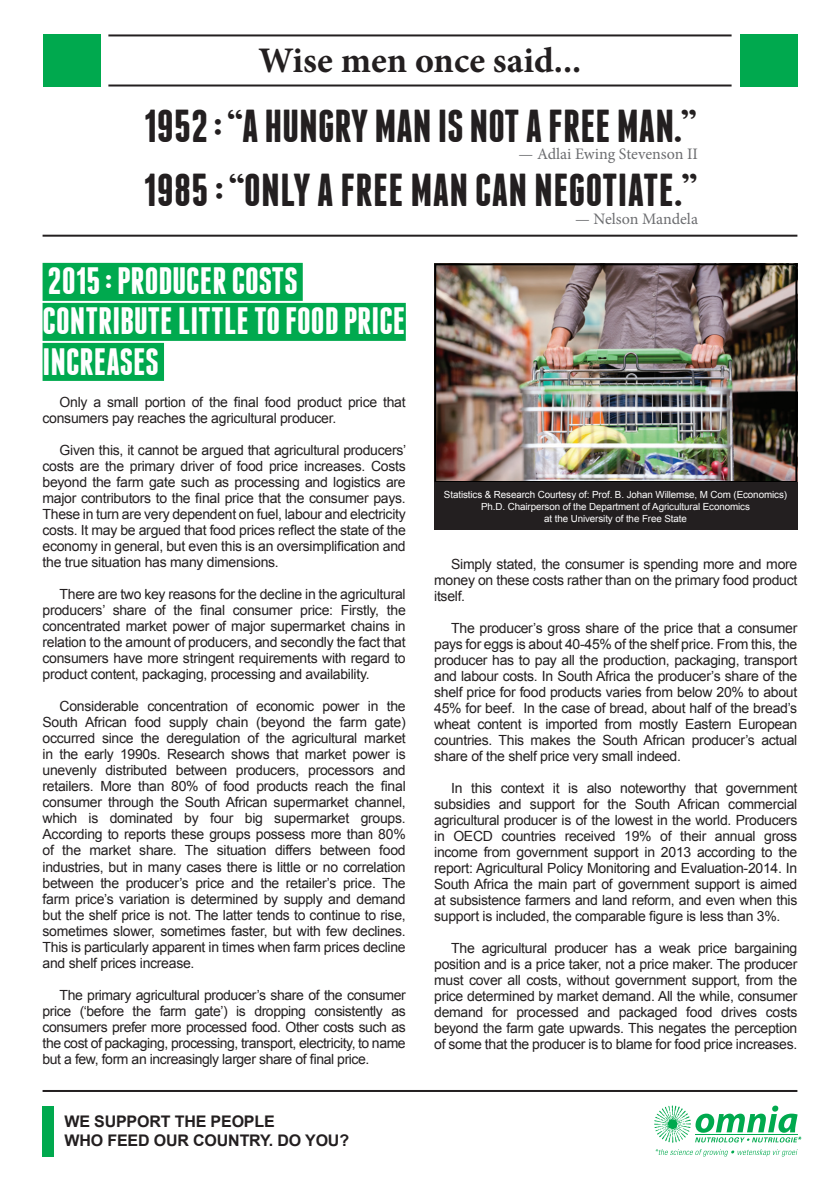
<style>
.page{position:relative;width:840px;height:1191px;background:#fff}
.page>*{position:absolute;margin:0;border:0;box-sizing:border-box;transform-origin:0 0}
.t1{font:700 46px/64.4px "Franchise Free";color:#231f20}
.t2{font:700 38px/40px "Franchise Free";color:#fff}
.t3{font:700 36px "Minion Pro";color:#231f20}
.t4{font:700 16px/19.2px "Arial";letter-spacing:-.01em;color:#231f20}
.t5{font:16px "Minion Pro";letter-spacing:-.005em;color:#6c6d70}
.t6{font:14px/16px "Arial";letter-spacing:-.02em;color:#231f20;text-align:justify}
.t7{font:9.8px/11.8px "Arial";letter-spacing:-.01em;color:#fff;text-align:center}
</style>
<div class="page">
<hr style="left:108px;top:34px;width:623px;height:2px;background:#231f20">
<hr style="left:108px;top:84px;width:623px;height:2px;background:#231f20">
<div style="left:44px;top:34px;width:57px;height:52px;background:#00a94e"></div>
<div style="left:739px;top:34px;width:58px;height:52px;background:#00a94e"></div>
<hr style="left:43px;top:235px;width:754px;height:2px;background:#231f20">
<svg style="left:655px;top:1149px;width:142px;height:7px"></svg>
<svg style="left:654px;top:1105px;width:147px;height:37px"></svg>
<hr style="left:43px;top:1090px;width:754px;height:2px;background:#231f20">
<div style="left:43px;top:1105px;width:11px;height:51px;background:#00a94e"></div>
<div style="left:43px;top:263px;width:259px;height:38px;background:#00a94e"></div>
<div style="left:43px;top:303px;width:362px;height:38px;background:#00a94e"></div>
<div style="left:43px;top:343px;width:121px;height:38px;background:#00a94e"></div>
<img style="left:437px;top:266px;width:357px;height:214px">
<div style="left:434px;top:263px;width:363px;height:220px;border:2px solid #000"></div>
<div style="left:434px;top:482px;width:363px;height:48px;background:#231f20"></div>
<h3 class="t3" style="left:258px;top:35px;width:324px">Wise men once said...</h3>
<h1 class="t1" style="left:143px;top:93px;width:554px">1952 : “A HUNGRY MAN IS NOT A FREE MAN.”<br>1985 : “ONLY A FREE MAN CAN NEGOTIATE.”</h1>
<p class="t5" style="left:518px;top:144px;width:181px">— Adlai Ewing Stevenson II</p>
<p class="t2" style="left:43px;top:261px;width:364px">2015 : PRODUCER COSTS<br>CONTRIBUTE LITTLE TO FOOD PRICE<br>INCREASES</p>
<p class="t6" style="left:43px;top:394px;width:364px;text-indent:17px">Only a small portion of the final food product price that consumers pay reaches the agricultural producer.</p>
<p class="t6" style="left:43px;top:442px;width:365px;text-indent:17px">Given this, it cannot be argued that agricultural producers’ costs are the primary driver of food price increases. Costs beyond the farm gate such as processing and logistics are major contributors to the final price that the consumer pays.<br>These in turn are very dependent on fuel, labour and electricity costs. It may be argued that food prices reflect the state of the economy in general, but even this is an oversimplification and the true situation has many dimensions.</p>
<p class="t6" style="left:43px;top:586px;width:364px;text-indent:17px">There are two key reasons for the decline in the agricultural producers’ share of the final consumer price: Firstly, the concentrated market power of major supermarket chains in relation to the amount of producers, and secondly the fact that consumers have more stringent requirements with regard to product content, packaging, processing and availability.</p>
<p class="t6" style="left:43px;top:698px;width:364px;text-indent:17px">Considerable concentration of economic power in the South African food supply chain (beyond the farm gate) occurred since the deregulation of the agricultural market in the early 1990s. Research shows that market power is unevenly distributed between producers, processors and retailers. More than 80% of food products reach the final consumer through the South African supermarket channel, which is dominated by four big supermarket groups.<br>According to reports these groups possess more than 80% of the market share. The situation differs between food industries, but in many cases there is little or no correlation between the producer’s price and the retailer’s price. The farm price’s variation is determined by supply and demand but the shelf price is not. The latter tends to continue to rise, sometimes slower, sometimes faster, but with few declines.<br>This is particularly apparent in times when farm prices decline and shelf prices increase.</p>
<p class="t6" style="left:43px;top:986px;width:364px;text-indent:17px">The primary agricultural producer’s share of the consumer price (‘before the farm gate’) is dropping consistently as consumers prefer more processed food. Other costs such as the cost of packaging, processing, transport, electricity, to name but a few, form an increasingly larger share of final price.</p>
<p class="t4" style="left:64px;top:1112px;width:286px">WE SUPPORT THE PEOPLE<br>WHO FEED OUR COUNTRY. DO YOU?</p>
<p class="t5" style="left:575px;top:208px;width:124px">— Nelson Mandela</p>
<p class="t7" style="left:443px;top:489px;width:344px">Statistics &amp; Research Courtesy of: Prof. B. Johan Willemse, M Com (Economics)<br>Ph.D. Chairperson of the Department of Agricultural Economics</p>
<p class="t7" style="left:544px;top:512px;width:144px">at the University of the Free State</p>
<p class="t6" style="left:434px;top:556px;width:364px;text-indent:17px">Simply stated, the consumer is spending more and more money on these costs rather than on the primary food product itself.</p>
<p class="t6" style="left:434px;top:620px;width:364px;text-indent:17px">The producer’s gross share of the price that a consumer pays for eggs is about 40-45% of the shelf price. From this, the producer has to pay all the production, packaging, transport and labour costs. In South Africa the producer’s share of the shelf price for food products varies from below 20% to about 45% for beef. In the case of bread, about half of the bread’s wheat content is imported from mostly Eastern European countries. This makes the South African producer’s actual share of the shelf price very small indeed.</p>
<p class="t6" style="left:434px;top:780px;width:364px;text-indent:17px">In this context it is also noteworthy that government subsidies and support for the South African commercial agricultural producer is of the lowest in the world. Producers in OECD countries received 19% of their annual gross income from government support in 2013 according to the report: Agricultural Policy Monitoring and Evaluation-2014. In South Africa the main part of government support is aimed at subsistence farmers and land reform, and even when this support is included, the comparable figure is less than 3%.</p>
<p class="t6" style="left:434px;top:940px;width:364px;text-indent:17px">The agricultural producer has a weak price bargaining position and is a price taker, not a price maker. The producer must cover all costs, without government support, from the price determined by market demand. All the while, consumer demand for processed and packaged food drives costs beyond the farm gate upwards. This negates the perception of some that the producer is to blame for food price increases.</p>
</div>
